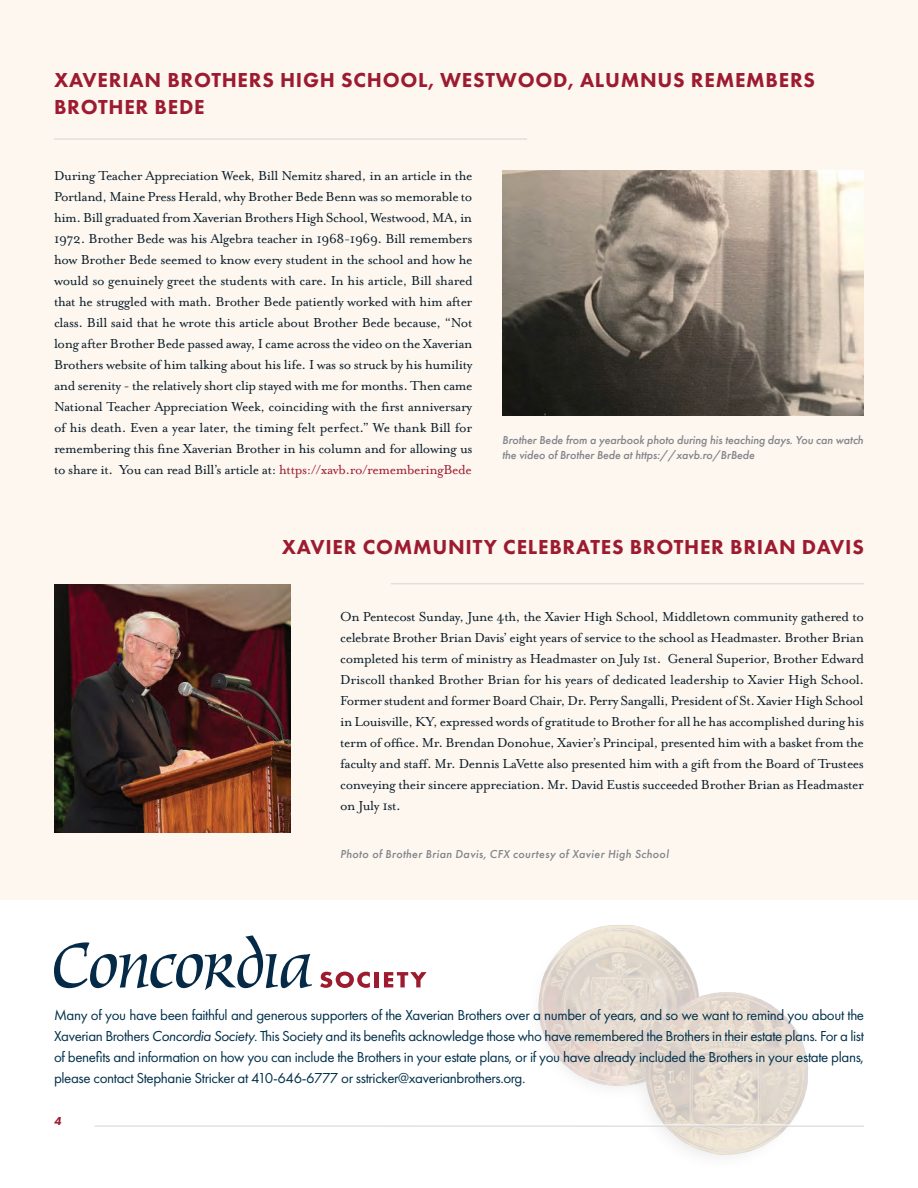
<style>
.page{position:relative;width:918px;height:1188px;background:#fff}
.page>*{position:absolute;margin:0;border:0;box-sizing:border-box;transform-origin:0 0}
.t1{font:800 21px/27px "Futura PT";letter-spacing:.035em;color:#9d1b30}
.t2{font:15px/21px "Mrs Eaves OT";letter-spacing:-.025em;color:#0a1c29;text-align:justify}
.t3{font:15px/21px "Futura PT";letter-spacing:-.025em;color:#02314b;text-align:justify}
.t4{font:italic 500 12px/15px "Futura PT";letter-spacing:-.01em;color:#82848c}
.t5{font:italic 500 12px "Futura PT";letter-spacing:.025em;color:#82848c}
.t6{font:italic 800 12px "Futura PT";color:#9d1b2f}
.s1{color:#9d1b30}
.s2{font-style:italic}
</style>
<div class="page">
<img style="left:538px;top:925px;width:270px;height:232px">
<div style="left:0;top:0;width:918px;height:900px;background:#fdf7ef"></div>
<hr style="left:94px;top:1125px;width:770px;height:1px;background:#fff">
<hr style="left:94px;top:1126px;width:770px;height:1px;background:#d2d3d3">
<img style="left:502px;top:171px;width:362px;height:244px">
<hr style="left:391px;top:583px;width:473px;height:1px;background:#d2d3d3">
<svg style="left:54px;top:935px;width:258px;height:55px"></svg>
<svg style="left:320px;top:972px;width:50px;height:16px"></svg>
<hr style="left:375px;top:972px;width:4px;height:15px;background:#9d1b2f">
<svg style="left:384px;top:972px;width:43px;height:15px"></svg>
<hr style="left:54px;top:139px;width:473px;height:1px;background:#d2d3d3">
<img style="left:54px;top:584px;width:237px;height:249px">
<h1 class="t1" style="left:54px;top:66px;width:763px">XAVERIAN BROTHERS HIGH SCHOOL, WESTWOOD, ALUMNUS REMEMBERS<br>BROTHER BEDE</h1>
<p class="t2" style="left:54px;top:165px;width:420px">During Teacher Appreciation Week, Bill Nemitz shared, in an article in the Portland, Maine Press Herald, why Brother Bede Benn was so memorable to him. Bill graduated from Xaverian Brothers High School, Westwood, MA, in 1972. Brother Bede was his Algebra teacher in 1968-1969. Bill remembers how Brother Bede seemed to know every student in the school and how he would so genuinely greet the students with care. In his article, Bill shared that he struggled with math. Brother Bede patiently worked with him after class. Bill said that he wrote this article about Brother Bede because, “Not long after Brother Bede passed away, I came across the video on the Xaverian Brothers website of him talking about his life. I was so struck by his humility and serenity - the relatively short clip stayed with me for months. Then came National Teacher Appreciation Week, coinciding with the first anniversary of his death. Even a year later, the timing felt perfect.” We thank Bill for remembering this fine Xaverian Brother in his column and for allowing us to share it. You can read Bill’s article at: <span class="s1">https://xavb.ro/rememberingBede</span></p>
<p class="t4" style="left:502px;top:433px;width:363px">Brother Bede from a yearbook photo during his teaching days. You can watch the video of Brother Bede at https://xavb.ro/BrBede</p>
<h1 class="t1" style="left:282px;top:533px;width:584px">XAVIER COMMUNITY CELEBRATES BROTHER BRIAN DAVIS</h1>
<p class="t2" style="left:340px;top:606px;width:526px">On Pentecost Sunday, June 4th, the Xavier High School, Middletown community gathered to celebrate Brother Brian Davis’ eight years of service to the school as Headmaster. Brother Brian completed his term of ministry as Headmaster on July 1st. General Superior, Brother Edward Driscoll thanked Brother Brian for his years of dedicated leadership to Xavier High School.<br>Former student and former Board Chair, Dr. Perry Sangalli, President of St. Xavier High School in Louisville, KY, expressed words of gratitude to Brother for all he has accomplished during his term of office. Mr. Brendan Donohue, Xavier’s Principal, presented him with a basket from the faculty and staff. Mr. Dennis LaVette also presented him with a gift from the Board of Trustees conveying their sincere appreciation. Mr. David Eustis succeeded Brother Brian as Headmaster on July 1st.</p>
<p class="t5" style="left:340px;top:847px;width:330px">Photo of Brother Brian Davis, CFX courtesy of Xavier High School</p>
<p class="t3" style="left:54px;top:1004px;width:812px">Many of you have been faithful and generous supporters of the Xaverian Brothers over a number of years, and so we want to remind you about the Xaverian Brothers <span class="s2">Concordia Society</span>. This Society and its benefits acknowledge those who have remembered the Brothers in their estate plans. For a list of benefits and information on how you can include the Brothers in your estate plans, or if you have already included the Brothers in your estate plans, please contact Stephanie Stricker at 410-646-6777 or sstricker@xaverianbrothers.org.</p>
<p class="t6" style="left:54px;top:1114px;width:9px">4</p>
</div>
